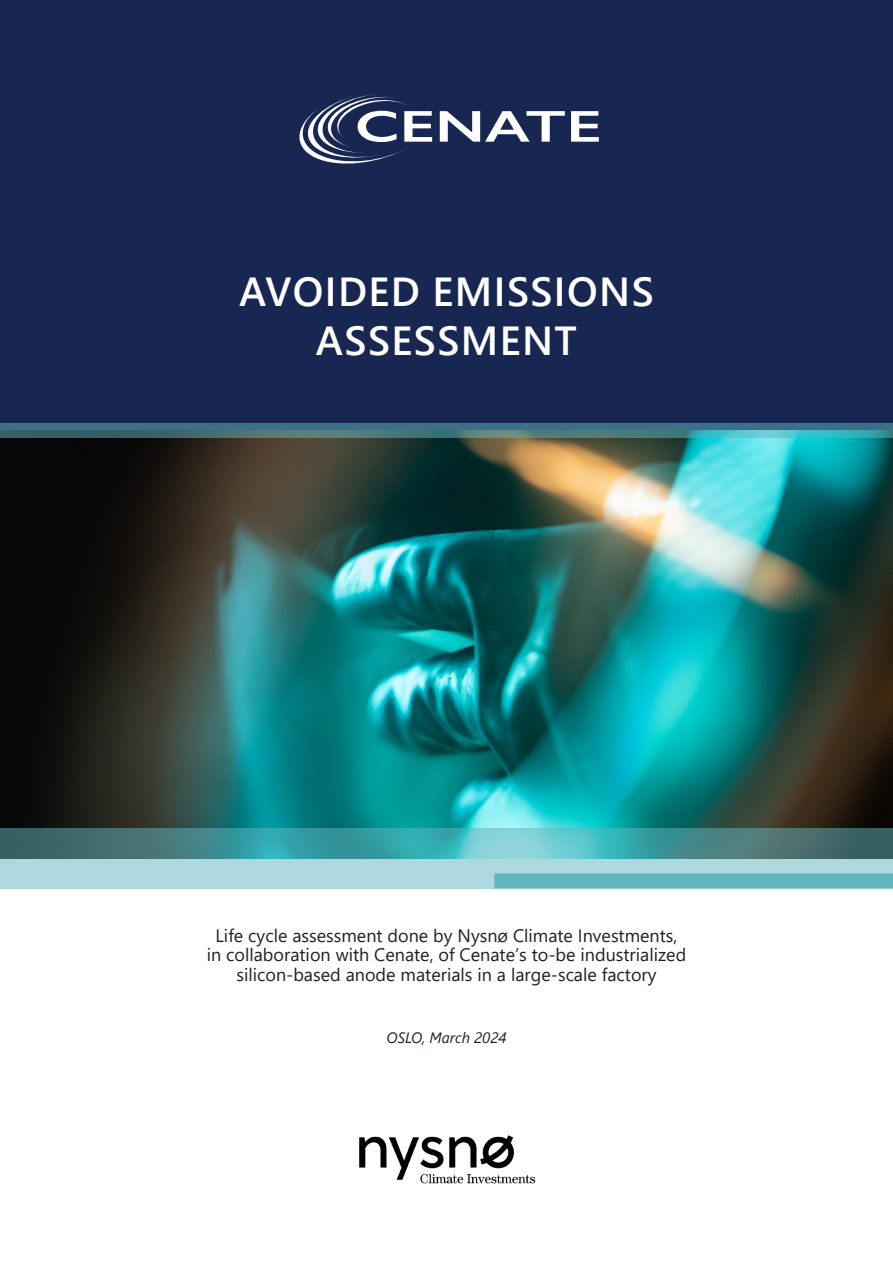
<style>
.page{position:relative;width:893px;height:1263px;background:#fff}
.page>*{position:absolute;margin:0;border:0;box-sizing:border-box;transform-origin:0 0}
.Tekst{font:600 40.5px/48.6px "Segoe UI";letter-spacing:.035em;color:#fff;text-align:center}
.t1{font:18px/19.5px "Segoe UI";color:#1a2229;text-align:center}
.t2{font:italic 15px "Segoe UI";color:#1a2229}
</style>
<div class="page">
<div style="left:0;top:0;width:893px;height:460px;background:#172752"></div>
<svg style="left:440px;top:111px;width:125px;height:31px"></svg>
<svg style="left:571px;top:111px;width:28px;height:31px"></svg>
<svg style="left:299px;top:94px;width:133px;height:70px"></svg>
<img style="left:0;top:438px;width:893px;height:390px">
<svg style="left:0;top:828px;width:893px;height:60px;background:#70aeb2"></svg>
<div style="left:494px;top:873px;width:399px;height:15px;background:#62b4be"></div>
<svg style="left:0;top:423px;width:893px;height:15px;background:#427987"></svg>
<img style="left:359px;top:1135px;width:177px;height:49px">
<p class="Tekst" style="left:239px;top:264px;width:416px">AVOIDED EMISSIONS<br>ASSESSMENT</p>
<p class="t1" style="left:207px;top:924px;width:481px">Life cycle assessment done by Nysnø Climate Investments, in collaboration with Cenate, of Cenate’s to-be industrialized silicon-based anode materials in a large-scale factory</p>
<p class="t2" style="left:386px;top:1024px;width:122px">OSLO, March 2024</p>
</div>
